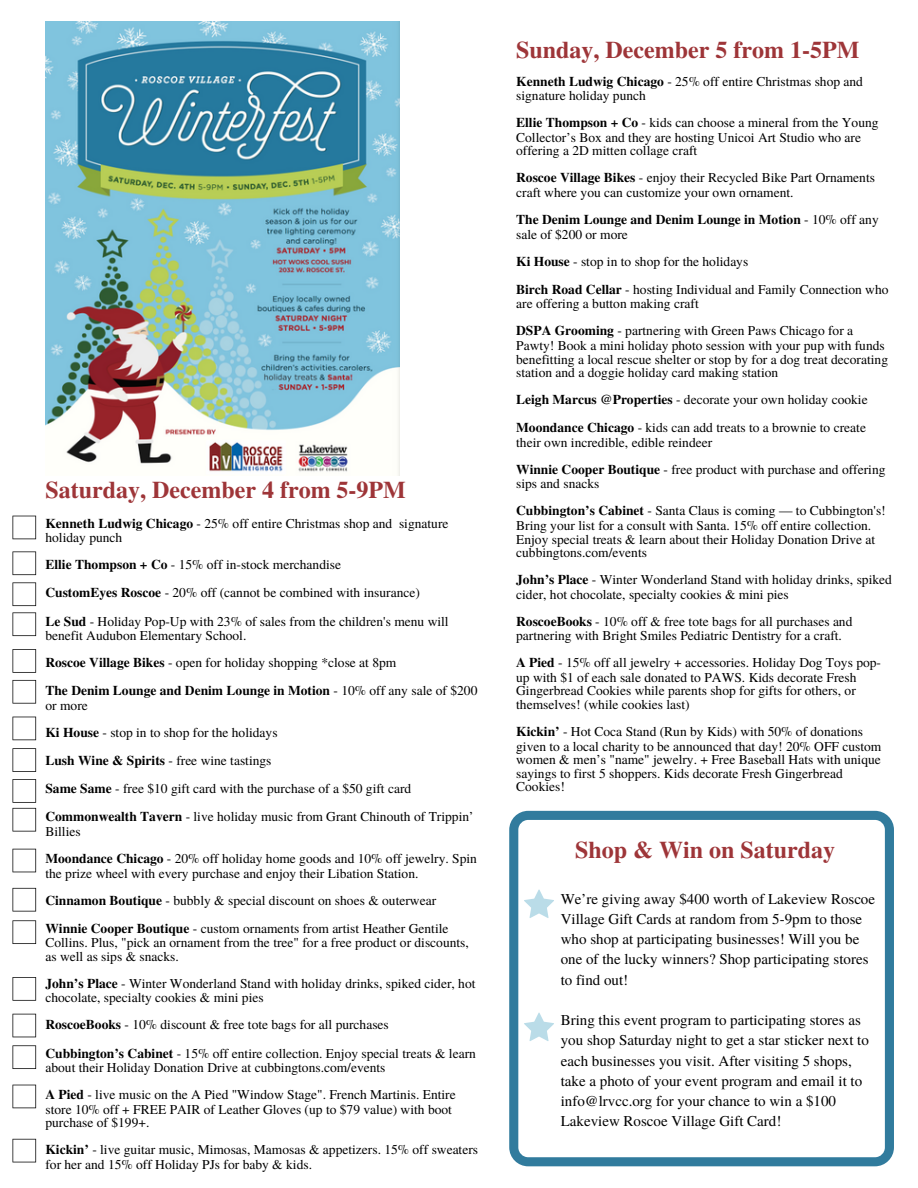
<style>
.page{position:relative;width:918px;height:1188px;background:#fff}
.page>*{position:absolute;margin:0;border:0;box-sizing:border-box;transform-origin:0 0}
.t1{font:700 24px "Te X Gyre Termes";color:#9e3538}
.t2{font:15px/20.2px "Te X Gyre Termes";color:#000}
.t3{font:13.5px/14.7px "Te X Gyre Termes";color:#000}
.t4{font:700 13.5px/14.7px "Te X Gyre Termes";color:#000}
.s1{font-weight:700}
.s2{font-weight:400}
</style>
<div class="page">
<img style="left:45px;top:22px;width:355px;height:453px">
<svg style="left:13px;top:516px;width:23px;height:23px"></svg>
<svg style="left:13px;top:551px;width:23px;height:24px"></svg>
<svg style="left:13px;top:582px;width:23px;height:24px"></svg>
<svg style="left:13px;top:612px;width:23px;height:24px"></svg>
<svg style="left:13px;top:649px;width:23px;height:24px"></svg>
<svg style="left:13px;top:680px;width:23px;height:24px"></svg>
<svg style="left:13px;top:717px;width:23px;height:23px"></svg>
<svg style="left:13px;top:748px;width:23px;height:24px"></svg>
<svg style="left:13px;top:779px;width:23px;height:53px"></svg>
<svg style="left:13px;top:849px;width:23px;height:23px"></svg>
<svg style="left:13px;top:888px;width:23px;height:24px"></svg>
<svg style="left:13px;top:920px;width:23px;height:24px"></svg>
<svg style="left:13px;top:977px;width:23px;height:24px"></svg>
<svg style="left:13px;top:1014px;width:23px;height:23px"></svg>
<svg style="left:13px;top:1045px;width:23px;height:24px"></svg>
<svg style="left:13px;top:1085px;width:23px;height:23px"></svg>
<svg style="left:13px;top:1139px;width:23px;height:23px"></svg>
<svg style="left:509px;top:811px;width:385px;height:355px"></svg>
<svg style="left:524px;top:1013px;width:30px;height:28px"></svg>
<svg style="left:524px;top:889px;width:30px;height:29px"></svg>
<p class="t1" style="left:45px;top:472px;width:362px">Saturday, December 4 from 5-9PM</p>
<p class="t3" style="left:45px;top:515px;width:405px"><span class="s1">Kenneth Ludwig Chicago</span> - 25% off entire Christmas shop and signature holiday punch</p>
<p class="t3" style="left:45px;top:557px;width:297px"><span class="s1">Ellie Thompson + Co</span> - 15% off in-stock merchandise</p>
<p class="t3" style="left:45px;top:585px;width:376px"><span class="s1">CustomEyes Roscoe</span> - 20% off (cannot be combined with insurance)</p>
<p class="t3" style="left:45px;top:613px;width:405px"><span class="s1">Le Sud</span> - Holiday Pop-Up with 23% of sales from the children's menu will benefit Audubon Elementary School.</p>
<p class="t3" style="left:45px;top:655px;width:352px"><span class="s1">Roscoe Village Bikes</span> - open for holiday shopping *close at 8pm</p>
<p class="t4" style="left:45px;top:683px;width:433px">The Denim Lounge and Denim Lounge in Motion <span class="s2">- 10% off any sale of $200 or more</span></p>
<p class="t3" style="left:45px;top:724px;width:234px"><span class="s1">Ki House</span> - stop in to shop for the holidays</p>
<p class="t3" style="left:45px;top:753px;width:228px"><span class="s1">Lush Wine &amp; Spirits</span> - free wine tastings</p>
<p class="t3" style="left:45px;top:781px;width:367px"><span class="s1">Same Same</span> - free $10 gift card with the purchase of a $50 gift card</p>
<p class="t3" style="left:45px;top:809px;width:430px"><span class="s1">Commonwealth Tavern</span> - live holiday music from Grant Chinouth of Trippin’<br>Billies</p>
<p class="t3" style="left:45px;top:850px;width:433px"><span class="s1">Moondance Chicago</span> - 20% off holiday home goods and 10% off jewelry. Spin the prize wheel with every purchase and enjoy their Libation Station.</p>
<p class="t3" style="left:45px;top:892px;width:392px"><span class="s1">Cinnamon Boutique</span> - bubbly &amp; special discount on shoes &amp; outerwear</p>
<p class="t3" style="left:45px;top:920px;width:425px;line-height:14.1px"><span class="s1">Winnie Cooper Boutique</span> - custom ornaments from artist Heather Gentile<br>Collins. Plus, "pick an ornament from the tree" for a free product or discounts, as well as sips &amp; snacks.</p>
<p class="t3" style="left:45px;top:975px;width:432px"><span class="s1">John’s Place</span> - Winter Wonderland Stand with holiday drinks, spiked cider, hot chocolate, specialty cookies &amp; mini pies</p>
<p class="t3" style="left:45px;top:1017px;width:345px"><span class="s1">RoscoeBooks</span> - 10% discount &amp; free tote bags for all purchases</p>
<p class="t3" style="left:45px;top:1045px;width:432px"><span class="s1">Cubbington’s Cabinet</span> - 15% off entire collection. Enjoy special treats &amp; learn about their Holiday Donation Drive at cubbingtons.com/events</p>
<p class="t3" style="left:45px;top:1087px;width:412px;line-height:14.1px"><span class="s1">A Pied</span> - live music on the A Pied "Window Stage". French Martinis. Entire store 10% off + FREE PAIR of Leather Gloves (up to $79 value) with boot purchase of $199+.</p>
<p class="t3" style="left:45px;top:1142px;width:434px"><span class="s1">Kickin’</span> - live guitar music, Mimosas, Mamosas &amp; appetizers. 15% off sweaters for her and 15% off Holiday PJs for baby &amp; kids.</p>
<p class="t1" style="left:516px;top:31px;width:345px">Sunday, December 5 from 1-5PM</p>
<p class="t3" style="left:516px;top:73px;width:348px"><span class="s1">Kenneth Ludwig Chicago</span> - 25% off entire Christmas shop and signature holiday punch</p>
<p class="t3" style="left:516px;top:115px;width:364px;line-height:14.1px"><span class="s1">Ellie Thompson + Co</span> - kids can choose a mineral from the Young<br>Collector’s Box and they are hosting Unicoi Art Studio who are offering a 2D mitten collage craft</p>
<p class="t3" style="left:516px;top:170px;width:360px"><span class="s1">Roscoe Village Bikes</span> - enjoy their Recycled Bike Part Ornaments craft where you can customize your own ornament.</p>
<p class="t4" style="left:516px;top:212px;width:364px">The Denim Lounge and Denim Lounge in Motion <span class="s2">- 10% off any sale of $200 or more</span></p>
<p class="t3" style="left:516px;top:253px;width:234px"><span class="s1">Ki House</span> - stop in to shop for the holidays</p>
<p class="t3" style="left:516px;top:281px;width:374px"><span class="s1">Birch Road Cellar</span> - hosting Individual and Family Connection who are offering a button making craft</p>
<p class="t3" style="left:516px;top:323px;width:373px;line-height:13.8px"><span class="s1">DSPA Grooming</span> - partnering with Green Paws Chicago for a Pawty! Book a mini holiday photo session with your pup with funds benefitting a local rescue shelter or stop by for a dog treat decorating station and a doggie holiday card making station</p>
<p class="t3" style="left:516px;top:392px;width:353px"><span class="s1">Leigh Marcus @Properties</span> - decorate your own holiday cookie</p>
<p class="t3" style="left:516px;top:420px;width:351px"><span class="s1">Moondance Chicago</span> - kids can add treats to a brownie to create their own incredible, edible reindeer</p>
<p class="t3" style="left:516px;top:461px;width:371px"><span class="s1">Winnie Cooper Boutique</span> - free product with purchase and offering sips and snacks</p>
<p class="t3" style="left:516px;top:503px;width:371px;line-height:13.8px"><span class="s1">Cubbington’s Cabinet</span> - Santa Claus is coming — to Cubbington's!<br>Bring your list for a consult with Santa. 15% off entire collection.<br>Enjoy special treats &amp; learn about their Holiday Donation Drive at cubbingtons.com/events</p>
<p class="t3" style="left:516px;top:572px;width:377px"><span class="s1">John’s Place</span> - Winter Wonderland Stand with holiday drinks, spiked cider, hot chocolate, specialty cookies &amp; mini pies</p>
<p class="t3" style="left:516px;top:613px;width:338px"><span class="s1">RoscoeBooks</span> - 10% off &amp; free tote bags for all purchases and partnering with Bright Smiles Pediatric Dentistry for a craft.</p>
<p class="t3" style="left:516px;top:655px;width:366px;line-height:13.8px"><span class="s1">A Pied</span> - 15% off all jewelry + accessories. Holiday Dog Toys pop&shy;up with $1 of each sale donated to PAWS. Kids decorate Fresh Gingerbread Cookies while parents shop for gifts for others, or themselves! (while cookies last)</p>
<p class="t3" style="left:516px;top:724px;width:367px;line-height:13.8px"><span class="s1">Kickin’</span> - Hot Coca Stand (Run by Kids) with 50% of donations given to a local charity to be announced that day! 20% OFF custom women &amp; men’s "name" jewelry. + Free Baseball Hats with unique sayings to first 5 shoppers. Kids decorate Fresh Gingerbread Cookies!</p>
<p class="t1" style="left:575px;top:831px;width:262px">Shop &amp; Win on Saturday</p>
<p class="t2" style="left:561px;top:888px;width:316px">We’re giving away $400 worth of Lakeview Roscoe Village Gift Cards at random from 5-9pm to those who shop at participating businesses! Will you be one of the lucky winners? Shop participating stores to find out!</p>
<p class="t2" style="left:561px;top:1009px;width:310px">Bring this event program to participating stores as you shop Saturday night to get a star sticker next to each businesses you visit. After visiting 5 shops, take a photo of your event program and email it to info@lrvcc.org for your chance to win a $100<br>Lakeview Roscoe Village Gift Card!</p>
</div>
